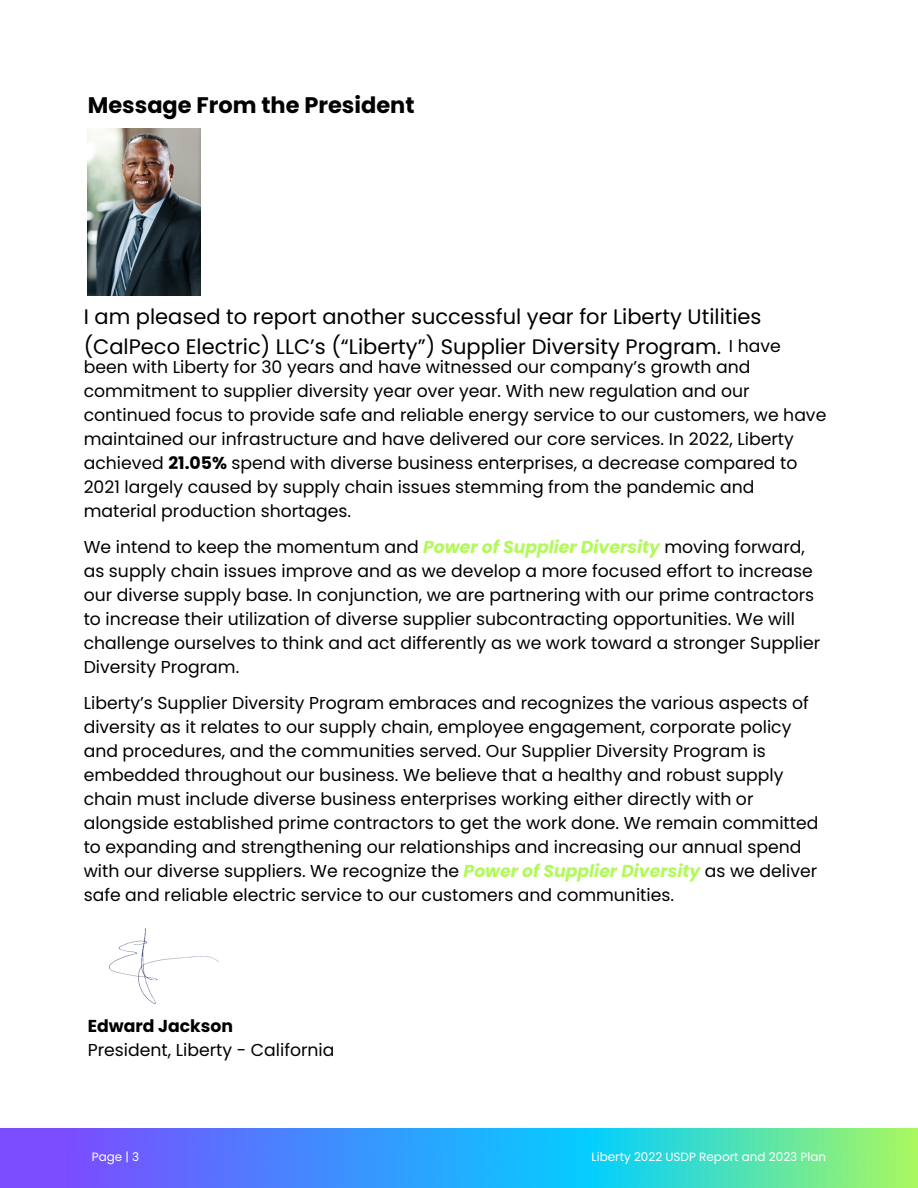
<style>
.page{position:relative;width:918px;height:1188px;background:#fff}
.page>*{position:absolute;margin:0;border:0;box-sizing:border-box;transform-origin:0 0}
.t1{font:700 22.5px "Poppins";color:#000}
.t2{font:21px/29.2px "Poppins";color:#000}
.t3{font:17.25px/24px "Poppins";color:#000}
.t4{font:700 17.25px "Poppins";color:#000}
.t5{font:12px "Poppins";color:#fff}
.s1{font-size:17.25px}
.s2{font-weight:700}
.s3{font-weight:700;font-style:italic;color:#b2fa59}
</style>
<div class="page">
<img style="left:0;top:1128px;width:918px;height:5px">
<img style="left:0;top:1133px;width:918px;height:55px">
<img style="left:88px;top:128px;width:112px;height:168px">
<img style="left:109px;top:928px;width:110px;height:76px">
<h1 class="t1" style="left:88px;top:90px;width:328px">Message From the President</h1>
<p class="t2" style="left:84px;top:302px;width:699px">I am pleased to report another successful year for Liberty Utilities (CalPeco Electric) LLC’s (“Liberty”) Supplier Diversity Program. <span class="s1">I have</span></p>
<p class="t3" style="left:84px;top:355px;width:744px">been with Liberty for 30 years and have witnessed our company’s growth and commitment to supplier diversity year over year. With new regulation and our continued focus to provide safe and reliable energy service to our customers, we have maintained our infrastructure and have delivered our core services. In 2022, Liberty achieved <span class="s2">21.05%</span> spend with diverse business enterprises, a decrease compared to 2021 largely caused by supply chain issues stemming from the pandemic and material production shortages.</p>
<p class="t3" style="left:84px;top:535px;width:738px">We intend to keep the momentum and <span class="s3">Power of Supplier Diversity</span> moving forward, as supply chain issues improve and as we develop a more focused effort to increase our diverse supply base. In conjunction, we are partnering with our prime contractors to increase their utilization of diverse supplier subcontracting opportunities. We will challenge ourselves to think and act differently as we work toward a stronger Supplier Diversity Program.</p>
<p class="t3" style="left:84px;top:691px;width:736px">Liberty’s Supplier Diversity Program embraces and recognizes the various aspects of diversity as it relates to our supply chain, employee engagement, corporate policy and procedures, and the communities served. Our Supplier Diversity Program is embedded throughout our business. We believe that a healthy and robust supply chain must include diverse business enterprises working either directly with or alongside established prime contractors to get the work done. We remain committed to expanding and strengthening our relationships and increasing our annual spend with our diverse suppliers. We recognize the <span class="s3">Power of Supplier Diversity</span> as we deliver safe and reliable electric service to our customers and communities.</p>
<p class="t4" style="left:88px;top:1014px;width:147px">Edward Jackson</p>
<p class="t3" style="left:88px;top:1038px;width:248px">President, Liberty - California</p>
<p class="t5" style="left:92px;top:1149px;width:49px">Page | 3</p>
<p class="t5" style="left:592px;top:1149px;width:236px">Liberty 2022 USDP Report and 2023 Plan</p>
</div>
